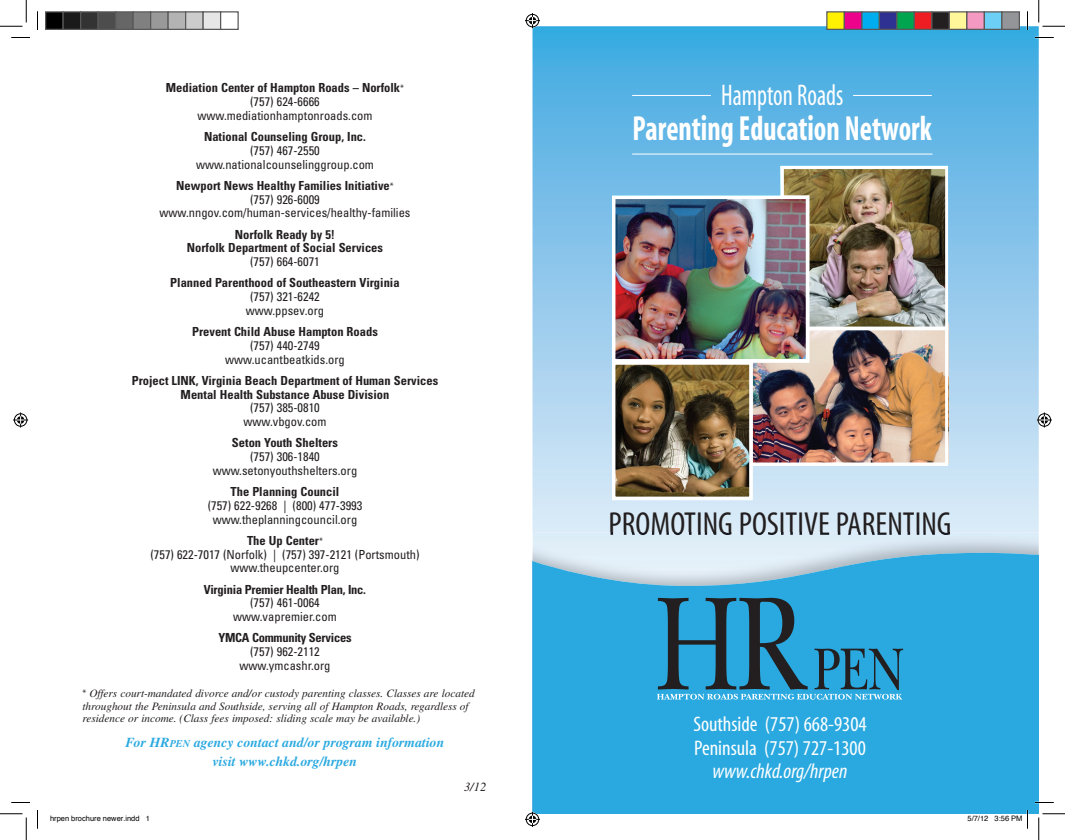
<style>
.page{position:relative;width:1065px;height:840px;background:#fff}
.page>*{position:absolute;margin:0;border:0;box-sizing:border-box;transform-origin:0 0}
.t1{font:700 51.88px "Palm Springs";letter-spacing:-.04em;color:#fff;scale:.68 1}
.t2{font:700 condensed 35px "Myriad";color:#fff;scale:.83 1}
.t3{font:condensed 33.38px "Myriad";color:#231f20}
.t4{font:condensed 30px "Myriad";color:#fff;scale:.83 1}
.t5{font:700 27.75px "Palm Springs";letter-spacing:-.03em;color:#fff;scale:.68 1}
.t6{font:25px "Palm Springs";letter-spacing:-.045em;color:#231f20}
.t7{font:condensed 21.12px/23.5px "Myriad";color:#fff}
.t8{font:italic condensed 21.12px "Myriad";color:#fff}
.t9{font:700 15px/18px "Palm Springs";color:#fff}
.t10{font:italic 700 13.75px/18.8px "Times";color:#2aa9e0;text-align:center}
.t11{font:700 13.75px "Palm Springs";letter-spacing:-.02em;color:#fff;scale:.61 1}
.t12{font:condensed 12.5px/13.8px "Univers";color:#231f20;text-align:center}
.t13{font:700 condensed 12.5px/13.8px "Univers";color:#231f20;text-align:center}
.t14{font:700 condensed 12.5px "Univers";letter-spacing:-.02em;color:#231f20}
.t15{font:italic 12.5px "Times";color:#231f20}
.t16{font:italic 11.25px/12.5px "Times";color:#231f20}
.t17{font:7.5px "Helvetica";color:#000}
.s1{font-weight:700}
.s2{font-size:8.75px}
.s3{font-family:"Univers";font-style:normal;font-stretch:condensed;font-size:8.75px}
.s4{font-size:10.25px}
</style>
<div class="page">
<svg style="left:532px;top:26px;width:507px;height:507px;background:#81c3ea"></svg>
<hr style="left:632px;top:95px;width:79px;height:1px;background:#fff">
<hr style="left:853px;top:95px;width:79px;height:1px;background:#fff">
<hr style="left:632px;top:154px;width:301px;height:1px;background:#fff">
<img style="left:611px;top:533px;width:122px;height:2px">
<img style="left:741px;top:533px;width:209px;height:2px">
<svg style="left:540px;top:550px;width:499px;height:264px;background:#39aee0"></svg>
<svg style="left:657px;top:598px;width:246px;height:102px;background:#2c88b1"></svg>
<svg style="left:612px;top:166px;width:336px;height:334px;background:#a6d2ef"></svg>
<img style="left:753px;top:330px;width:190px;height:131px">
<div style="left:718px;top:322px;width:230px;height:144px;border:4px solid #fff"></div>
<img style="left:780px;top:166px;width:168px;height:164px">
<img style="left:617px;top:200px;width:188px;height:158px">
<div style="left:612px;top:195px;width:198px;height:168px;border:4px solid #fff"></div>
<img style="left:617px;top:366px;width:131px;height:129px">
<div style="left:612px;top:361px;width:141px;height:139px;border:4px solid #fff"></div>
<svg style="left:11px;top:37px;width:19px;height:1px"></svg>
<svg style="left:1035px;top:37px;width:19px;height:1px"></svg>
<svg style="left:11px;top:802px;width:19px;height:1px"></svg>
<svg style="left:1035px;top:802px;width:19px;height:1px"></svg>
<svg style="left:37px;top:11px;width:1px;height:19px"></svg>
<svg style="left:37px;top:810px;width:1px;height:19px"></svg>
<svg style="left:1027px;top:11px;width:1px;height:19px"></svg>
<svg style="left:0;top:0;width:27px;height:27px"></svg>
<svg style="left:0;top:814px;width:27px;height:26px"></svg>
<svg style="left:1039px;top:0;width:26px;height:27px"></svg>
<svg style="left:1039px;top:814px;width:26px;height:26px"></svg>
<svg style="left:525px;top:13px;width:15px;height:15px"></svg>
<svg style="left:525px;top:550px;width:15px;height:277px"></svg>
<svg style="left:13px;top:412px;width:15px;height:16px"></svg>
<svg style="left:1037px;top:412px;width:15px;height:16px"></svg>
<div style="left:46px;top:12px;width:17px;height:17px;background:#000"></div>
<div style="left:45px;top:11px;width:19px;height:19px;border:1px solid #595959"></div>
<div style="left:63px;top:12px;width:18px;height:17px;background:#1a1a1a"></div>
<div style="left:62px;top:11px;width:19px;height:19px;border:1px solid #595959"></div>
<div style="left:81px;top:12px;width:17px;height:17px;background:#333"></div>
<div style="left:80px;top:11px;width:19px;height:19px;border:1px solid #595959"></div>
<div style="left:98px;top:12px;width:18px;height:17px;background:#4d4d4d"></div>
<div style="left:98px;top:11px;width:18px;height:19px;border:1px solid #595959"></div>
<div style="left:116px;top:12px;width:17px;height:17px;background:#666"></div>
<div style="left:115px;top:11px;width:19px;height:19px;border:1px solid #595959"></div>
<div style="left:133px;top:12px;width:18px;height:17px;background:#808080"></div>
<div style="left:132px;top:11px;width:19px;height:19px;border:1px solid #595959"></div>
<div style="left:151px;top:12px;width:17px;height:17px;background:#999"></div>
<div style="left:150px;top:11px;width:19px;height:19px;border:1px solid #595959"></div>
<div style="left:168px;top:12px;width:18px;height:17px;background:#b3b3b3"></div>
<div style="left:168px;top:11px;width:18px;height:19px;border:1px solid #595959"></div>
<div style="left:186px;top:12px;width:17px;height:17px;background:#ccc"></div>
<div style="left:185px;top:11px;width:19px;height:19px;border:1px solid #595959"></div>
<div style="left:203px;top:12px;width:18px;height:17px;background:#e6e6e6"></div>
<div style="left:202px;top:11px;width:19px;height:19px;border:1px solid #595959"></div>
<div style="left:220px;top:11px;width:19px;height:19px;border:1px solid #595959"></div>
<div style="left:827px;top:12px;width:17px;height:17px;background:#fff101"></div>
<div style="left:826px;top:11px;width:19px;height:19px;border:1px solid #595959"></div>
<div style="left:844px;top:12px;width:18px;height:17px;background:#ed028c"></div>
<div style="left:844px;top:11px;width:18px;height:19px;border:1px solid #595959"></div>
<div style="left:862px;top:12px;width:17px;height:17px;background:#00aeef"></div>
<div style="left:861px;top:11px;width:19px;height:19px;border:1px solid #595959"></div>
<div style="left:879px;top:12px;width:18px;height:17px;background:#2e3092"></div>
<div style="left:879px;top:11px;width:19px;height:19px;border:1px solid #595959"></div>
<div style="left:897px;top:12px;width:17px;height:17px;background:#00a54f"></div>
<div style="left:896px;top:11px;width:19px;height:19px;border:1px solid #595959"></div>
<div style="left:914px;top:12px;width:18px;height:17px;background:#ee1d23"></div>
<div style="left:914px;top:11px;width:18px;height:19px;border:1px solid #595959"></div>
<div style="left:932px;top:12px;width:17px;height:17px;background:#231f20"></div>
<div style="left:931px;top:11px;width:19px;height:19px;border:1px solid #595959"></div>
<div style="left:949px;top:12px;width:18px;height:17px;background:#fff79a"></div>
<div style="left:949px;top:11px;width:19px;height:19px;border:1px solid #595959"></div>
<div style="left:967px;top:12px;width:17px;height:17px;background:#f499c2"></div>
<div style="left:966px;top:11px;width:19px;height:19px;border:1px solid #595959"></div>
<div style="left:984px;top:12px;width:18px;height:17px;background:#6bcff6"></div>
<div style="left:984px;top:11px;width:18px;height:19px;border:1px solid #595959"></div>
<div style="left:1002px;top:12px;width:17px;height:17px;background:#939598"></div>
<div style="left:1001px;top:11px;width:19px;height:19px;border:1px solid #595959"></div>
<svg style="left:967px;top:810px;width:61px;height:19px"></svg>
<p class="t12" style="left:166px;top:81px;width:240px"><span class="s1">Mediation Center of Hampton Roads – Norfolk</span><span class="s2">* </span>(757) 624-6666 www.mediationhamptonroads.com</p>
<p class="t13" style="left:204px;top:130px;width:163px">National Counseling Group, Inc.</p>
<p class="t12" style="left:196px;top:143px;width:179px">(757) 467-2550 www.nationalcounselinggroup.com</p>
<p class="t12" style="left:159px;top:178px;width:253px"><span class="s1">Newport News Healthy Families Initiative</span><span class="s2">*<br></span>(757) 926-6009 www.nngov.com/human-services/healthy-families</p>
<p class="t13" style="left:187px;top:227px;width:198px">Norfolk Ready by 5!<br>Norfolk Department of Social Services</p>
<p class="t12" style="left:250px;top:255px;width:71px">(757) 664-6071</p>
<p class="t13" style="left:170px;top:276px;width:231px">Planned Parenthood of Southeastern Virginia</p>
<p class="t12" style="left:246px;top:290px;width:80px">(757) 321-6242 www.ppsev.org</p>
<p class="t13" style="left:192px;top:325px;width:187px">Prevent Child Abuse Hampton Roads</p>
<p class="t12" style="left:225px;top:338px;width:121px">(757) 440-2749 www.ucantbeatkids.org</p>
<p class="t13" style="left:132px;top:374px;width:308px">Project LINK, Virginia Beach Department of Human Services<br>Mental Health Substance Abuse Division</p>
<p class="t12" style="left:243px;top:401px;width:85px">(757) 385-0810 www.vbgov.com</p>
<p class="t13" style="left:232px;top:436px;width:107px">Seton Youth Shelters</p>
<p class="t12" style="left:213px;top:450px;width:146px">(757) 306-1840 www.setonyouthshelters.org</p>
<p class="t13" style="left:231px;top:485px;width:110px">The Planning Council</p>
<p class="t12" style="left:208px;top:498px;width:156px">(757) 622-9268 | (800) 477-3993 www.theplanningcouncil.org</p>
<p class="t12" style="left:150px;top:533px;width:271px"><span class="s1">The Up Center</span><span class="s2">*<br></span>(757) 622-7017 (Norfolk) | (757) 397-2121 (Portsmouth) www.theupcenter.org</p>
<p class="t14" style="left:204px;top:582px;width:164px">Virginia Premier Health Plan, Inc.</p>
<p class="t12" style="left:233px;top:596px;width:105px">(757) 461-0064 www.vapremier.com</p>
<p class="t14" style="left:218px;top:630px;width:135px">YMCA Community Services</p>
<p class="t12" style="left:239px;top:645px;width:92px">(757) 962-2112 www.ymcashr.org</p>
<p class="t16" style="left:82px;top:687px;width:394px"><span class="s3">*</span> Offers court-mandated divorce and/or custody parenting classes. Classes are located throughout the Peninsula and Southside, serving all of Hampton Roads, regardless of residence or income. (Class fees imposed: sliding scale may be available.)</p>
<p class="t10" style="left:126px;top:733px;width:320px">For HR<span class="s4">PEN</span> agency contact and/or program information visit www.chkd.org/hrpen</p>
<p class="t15" style="left:464px;top:780px;width:24px">3/12</p>
<h1 class="t1" style="left:659px;top:60px;width:359px">Hampton Roads</h1>
<h3 class="t4" style="left:721px;top:80px;width:149px">Hampton Roads</h3>
<h2 class="t2" style="left:633px;top:111px;width:362px">Parenting Education Network</h2>
<h3 class="t5" style="left:660px;top:110px;width:356px">Parenting Education Network</h3>
<h3 class="t3" style="left:609px;top:507px;width:344px">PROMOTING POSITIVE PARENTING</h3>
<h3 class="t6" style="left:708px;top:508px;width:147px">PROMOTING</h3>
<h3 class="t7" style="left:693px;top:714px;width:175px">Southside (757) 668-9304<br>Peninsula (757) 727-1300</h3>
<h3 class="t8" style="left:713px;top:761px;width:136px">www.chkd.org/hrpen</h3>
<p class="t11" style="left:662px;top:716px;width:385px">HAMPTON ROADS PARENTING EDUCATION NETWORK</p>
<p class="t9" style="left:704px;top:742px;width:153px">Southside 757.668.7402<br>Peninsula 757.727.1300</p>
<p class="t17" style="left:50px;top:814px;width:102px">hrpen brochure newer.indd 1</p>
<p class="t17" style="left:968px;top:814px;width:57px">5/7/12 3:56 PM</p>
</div>
